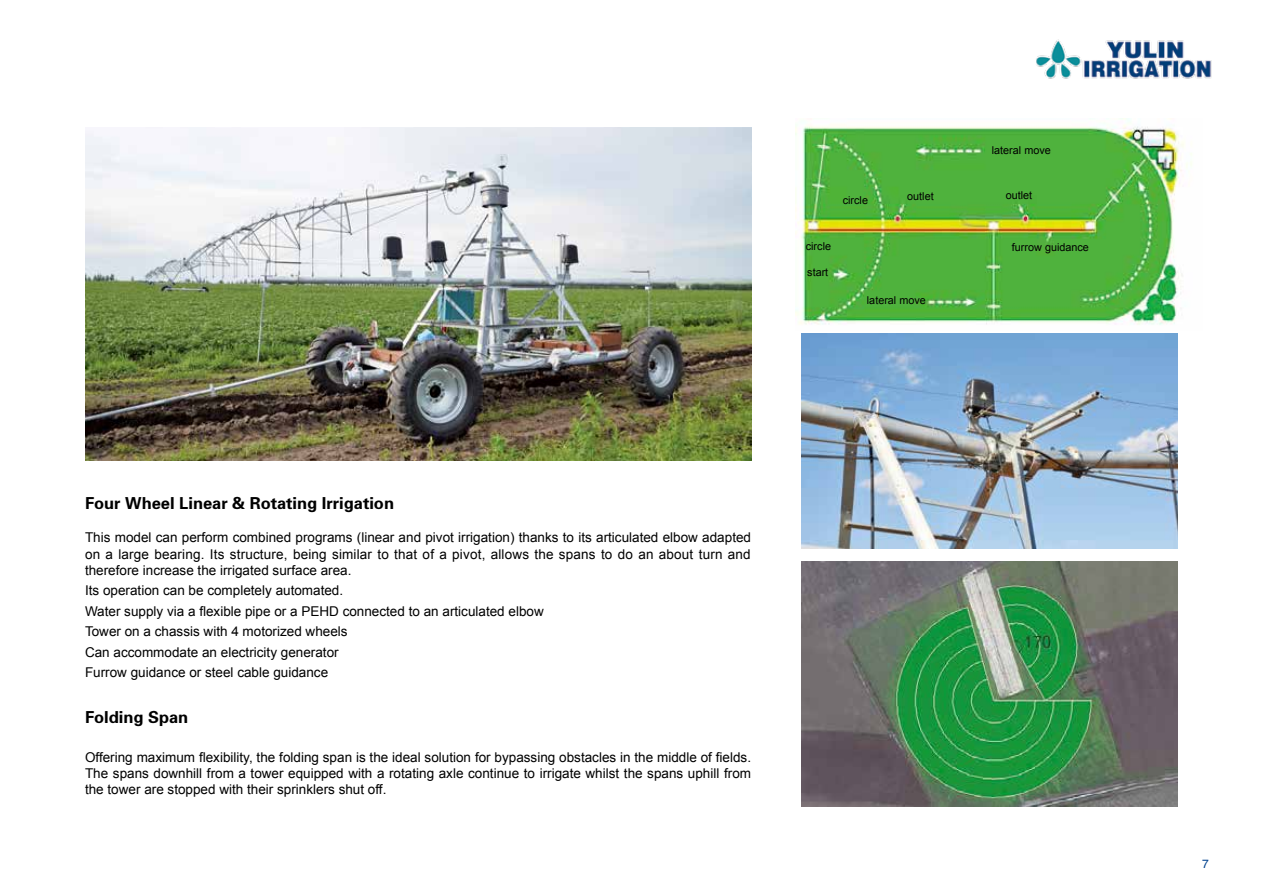
<style>
.page{position:relative;width:1263px;height:893px;background:#fff}
.page>*{position:absolute;margin:0;border:0;box-sizing:border-box;transform-origin:0 0}
.t1{font:16.5px "FZDHTJW GB1 0";color:#000}
.t2{font:13.5px/16.2px "Arial";color:#000;text-align:justify}
.t3{font:12px "FZHTJW GB1 0";color:#00428e}
.t4{font:10.8px "Arial";color:#000}
</style>
<div class="page">
<img style="left:1036px;top:39px;width:176px;height:40px">
<img style="left:85px;top:128px;width:666px;height:333px">
<img style="left:801px;top:333px;width:376px;height:215px">
<img style="left:795px;top:118px;width:397px;height:207px">
<img style="left:801px;top:561px;width:377px;height:245px">
<p class="t4" style="left:843px;top:194px;width:27px">circle</p>
<p class="t4" style="left:907px;top:189px;width:28px">outlet</p>
<p class="t4" style="left:806px;top:239px;width:27px">circle</p>
<p class="t4" style="left:807px;top:265px;width:23px">start</p>
<p class="t4" style="left:867px;top:293px;width:60px">lateral move</p>
<p class="t4" style="left:992px;top:143px;width:60px">lateral move</p>
<p class="t4" style="left:1006px;top:188px;width:28px">outlet</p>
<p class="t4" style="left:1012px;top:240px;width:78px">furrow guidance</p>
<p class="t1" style="left:85px;top:494px;width:310px">Four Wheel Linear &amp; Rotating Irrigation</p>
<p class="t2" style="left:85px;top:530px;width:667px">This model can perform combined programs (linear and pivot irrigation) thanks to its articulated elbow adapted on a large bearing. Its structure, being similar to that of a pivot, allows the spans to do an about turn and therefore increase the irrigated surface area.</p>
<p class="t2" style="left:85px;top:580px;width:460px;line-height:20.4px;text-align:left">Its operation can be completely automated.<br>Water supply via a flexible pipe or a PEHD connected to an articulated elbow Tower on a chassis with 4 motorized wheels<br>Can accommodate an electricity generator<br>Furrow guidance or steel cable guidance</p>
<p class="t1" style="left:85px;top:708px;width:105px">Folding Span</p>
<p class="t2" style="left:85px;top:749px;width:667px">Offering maximum flexibility, the folding span is the ideal solution for bypassing obstacles in the middle of fields.<br>The spans downhill from a tower equipped with a rotating axle continue to irrigate whilst the spans uphill from the tower are stopped with their sprinklers shut off.</p>
<p class="t3" style="left:1202px;top:857px;width:8px">7</p>
</div>
